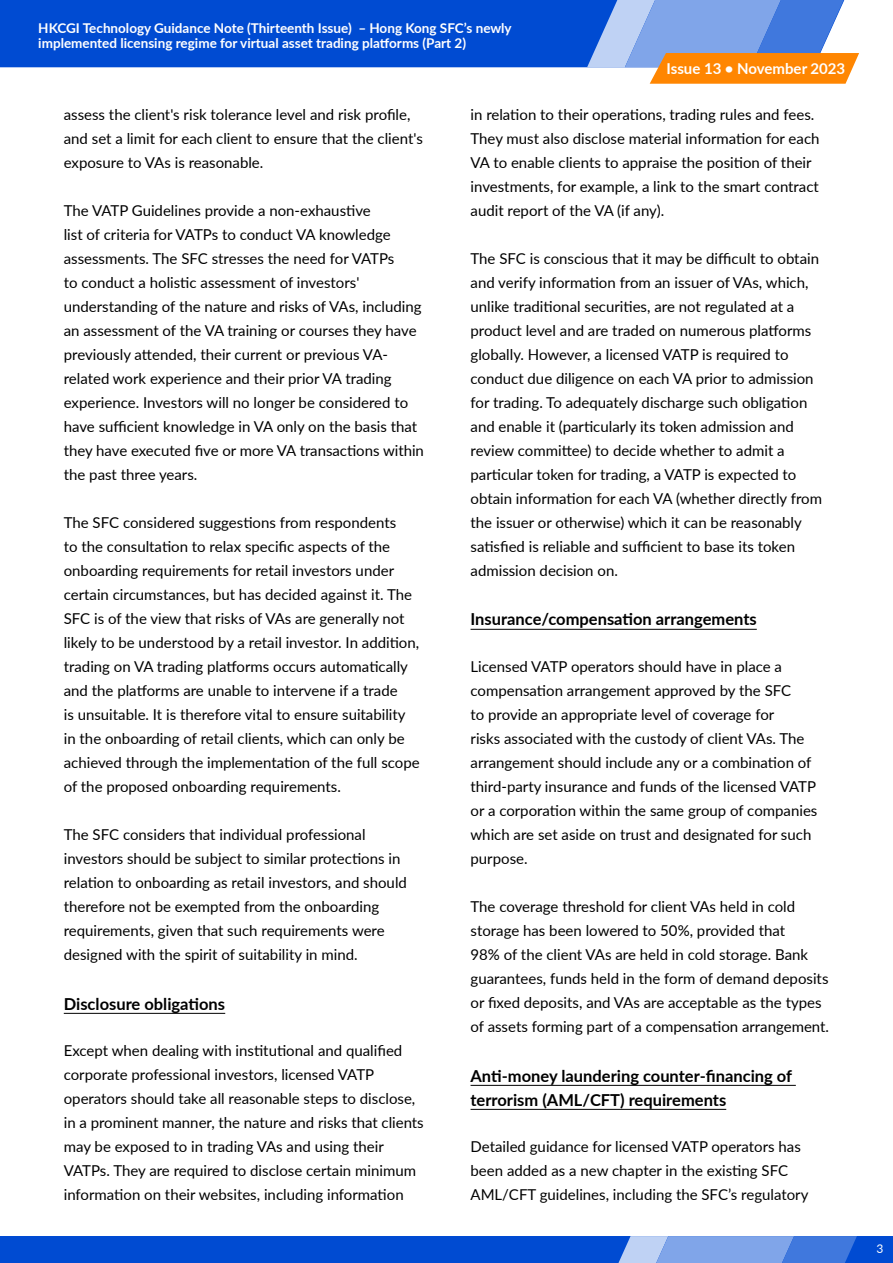
<style>
.page{position:relative;width:893px;height:1263px;background:#fff}
.page>*{position:absolute;margin:0;border:0;box-sizing:border-box;transform-origin:0 0}
.t1{font:700 16.5px/24px "Lato";color:#000}
.t2{font:15px/24px "Lato";color:#000}
.t3{font:700 15px "Lato";color:#fff}
.t4{font:700 13.5px/15px "Lato";color:#fff}
.t5{font:12px "Lato";color:#fff}
</style>
<div class="page">
<div style="left:0;top:1236px;width:893px;height:27px;background:#004bd2"></div>
<svg style="left:618px;top:1236px;width:239px;height:27px;background:#719be6"></svg>
<div style="left:0;top:0;width:587px;height:67px;background:#004bd2"></div>
<svg style="left:587px;top:0;width:272px;height:84px;background:#a8a1ad"></svg>
<hr style="left:64px;top:1013px;width:161px;height:1px;background:#000">
<hr style="left:471px;top:629px;width:286px;height:1px;background:#000">
<hr style="left:471px;top:1085px;width:325px;height:1px;background:#000">
<hr style="left:471px;top:1109px;width:255px;height:1px;background:#000">
<p class="t4" style="left:38px;top:20px;width:475px">HKCGI Technology Guidance Note (Thirteenth Issue) – Hong Kong SFC’s newly implemented licensing regime for virtual asset trading platforms (Part 2)</p>
<p class="t3" style="left:666px;top:58px;width:180px">Issue 13 • November 2023</p>
<p class="t2" style="left:64px;top:102px;width:361px">assess the client's risk tolerance level and risk profile, and set a limit for each client to ensure that the client's exposure to VAs is reasonable.</p>
<p class="t2" style="left:64px;top:198px;width:362px">The VATP Guidelines provide a non-exhaustive<br>list of criteria for VATPs to conduct VA knowledge assessments. The SFC stresses the need for VATPs<br>to conduct a holistic assessment of investors' understanding of the nature and risks of VAs, including an assessment of the VA training or courses they have previously attended, their current or previous VA&shy;related work experience and their prior VA trading experience. Investors will no longer be considered to have sufficient knowledge in VA only on the basis that they have executed five or more VA transactions within the past three years.</p>
<p class="t2" style="left:64px;top:510px;width:357px">The SFC considered suggestions from respondents<br>to the consultation to relax specific aspects of the onboarding requirements for retail investors under certain circumstances, but has decided against it. The SFC is of the view that risks of VAs are generally not likely to be understood by a retail investor. In addition, trading on VA trading platforms occurs automatically and the platforms are unable to intervene if a trade<br>is unsuitable. It is therefore vital to ensure suitability in the onboarding of retail clients, which can only be achieved through the implementation of the full scope of the proposed onboarding requirements.</p>
<p class="t2" style="left:64px;top:822px;width:345px">The SFC considers that individual professional investors should be subject to similar protections in relation to onboarding as retail investors, and should therefore not be exempted from the onboarding requirements, given that such requirements were designed with the spirit of suitability in mind.</p>
<p class="t1" style="left:64px;top:991px;width:163px">Disclosure obligations</p>
<p class="t2" style="left:64px;top:1038px;width:362px">Except when dealing with institutional and qualified corporate professional investors, licensed VATP operators should take all reasonable steps to disclose, in a prominent manner, the nature and risks that clients may be exposed to in trading VAs and using their VATPs. They are required to disclose certain minimum information on their websites, including information</p>
<p class="t2" style="left:471px;top:102px;width:350px">in relation to their operations, trading rules and fees.<br>They must also disclose material information for each VA to enable clients to appraise the position of their investments, for example, a link to the smart contract audit report of the VA (if any).</p>
<p class="t2" style="left:471px;top:246px;width:353px">The SFC is conscious that it may be difficult to obtain and verify information from an issuer of VAs, which, unlike traditional securities, are not regulated at a product level and are traded on numerous platforms globally. However, a licensed VATP is required to conduct due diligence on each VA prior to admission for trading. To adequately discharge such obligation and enable it (particularly its token admission and review committee) to decide whether to admit a particular token for trading, a VATP is expected to obtain information for each VA (whether directly from the issuer or otherwise) which it can be reasonably satisfied is reliable and sufficient to base its token admission decision on.</p>
<p class="t1" style="left:471px;top:607px;width:288px">Insurance/compensation arrangements</p>
<p class="t2" style="left:471px;top:654px;width:348px">Licensed VATP operators should have in place a compensation arrangement approved by the SFC<br>to provide an appropriate level of coverage for<br>risks associated with the custody of client VAs. The arrangement should include any or a combination of third-party insurance and funds of the licensed VATP or a corporation within the same group of companies which are set aside on trust and designated for such purpose.</p>
<p class="t2" style="left:471px;top:894px;width:360px">The coverage threshold for client VAs held in cold storage has been lowered to 50%, provided that<br>98% of the client VAs are held in cold storage. Bank guarantees, funds held in the form of demand deposits or fixed deposits, and VAs are acceptable as the types of assets forming part of a compensation arrangement.</p>
<p class="t1" style="left:471px;top:1063px;width:323px">Anti-money laundering counter-financing of terrorism (AML/CFT) requirements</p>
<p class="t2" style="left:471px;top:1134px;width:339px">Detailed guidance for licensed VATP operators has been added as a new chapter in the existing SFC<br>AML/CFT guidelines, including the SFC’s regulatory</p>
<p class="t5" style="left:876px;top:1240px;width:8px">3</p>
</div>
